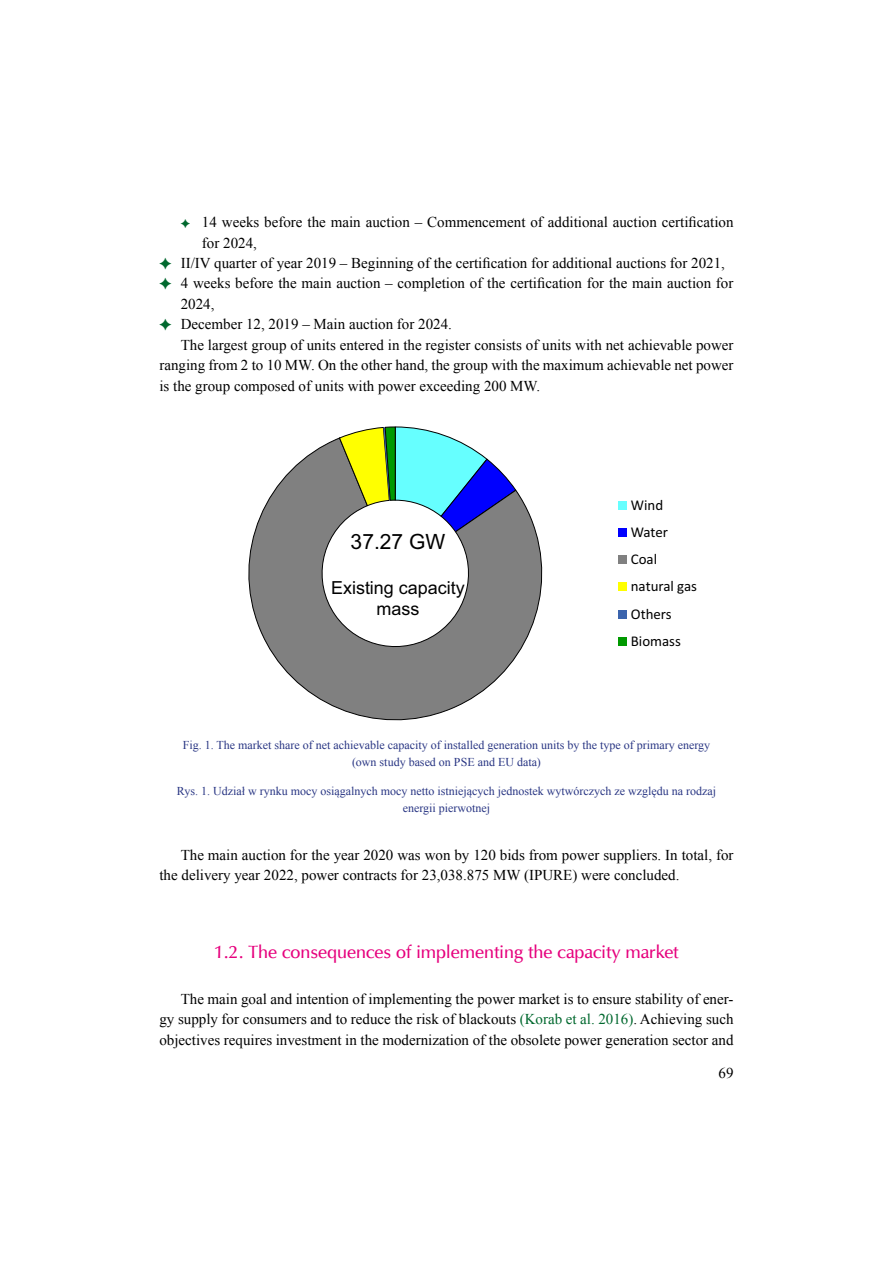
<style>
.page{position:relative;width:893px;height:1263px;background:#fff}
.page>*{position:absolute;margin:0;border:0;box-sizing:border-box;transform-origin:0 0}
.t1{font:21px "Arial";color:#000}
.t2{font:18px "Zapf Humnst Dm EU";color:#e6007d}
.t3{font:18px/20.7px "Arial";color:#000;text-align:center}
.t4{font:15px/20.4px "Times New Roman";color:#000}
.t5{font:14.85px/27.3px "Calibri";color:#000}
.t6{font:12px/16.5px "Times New Roman";color:#283583;text-align:center}
.s1{color:#00682e}
</style>
<div class="page">
<svg style="left:248px;top:438px;width:295px;height:283px"></svg>
<svg style="left:339px;top:427px;width:177px;height:105px"></svg>
<div style="left:619px;top:501px;width:8px;height:8px;background:#6ff"></div>
<div style="left:619px;top:528px;width:8px;height:9px;background:#00f"></div>
<div style="left:619px;top:555px;width:8px;height:9px;background:#808080"></div>
<div style="left:619px;top:583px;width:8px;height:8px;background:#ff0"></div>
<div style="left:619px;top:610px;width:8px;height:8px;background:#3b64ad"></div>
<div style="left:619px;top:637px;width:8px;height:8px;background:#090"></div>
<p class="t4" style="left:202px;top:212px;width:533px">14 weeks before the main auction – Commencement of additional auction certification</p>
<p class="t4" style="left:202px;top:232px;width:56px">for 2024,</p>
<p class="t4" style="left:181px;top:253px;width:546px">II/IV quarter of year 2019 – Beginning of the certification for additional auctions for 2021,</p>
<p class="t4" style="left:181px;top:273px;width:554px">4 weeks before the main auction – completion of the certification for the main auction for</p>
<p class="t4" style="left:181px;top:293px;width:35px">2024,</p>
<p class="t4" style="left:181px;top:314px;width:273px">December 12, 2019 – Main auction for 2024.</p>
<p class="t4" style="left:181px;top:334px;width:554px">The largest group of units entered in the register consists of units with net achievable power</p>
<p class="t4" style="left:159px;top:355px;width:576px">ranging from 2 to 10 MW. On the other hand, the group with the maximum achievable net power</p>
<p class="t4" style="left:159px;top:375px;width:382px">is the group composed of units with power exceeding 200 MW.</p>
<h1 class="t1" style="left:351px;top:533px;width:96px">37.27 GW</h1>
<p class="t3" style="left:331px;top:579px;width:135px">Existing capacity mass</p>
<p class="t5" style="left:631px;top:492px;width:68px">Wind<br>Water<br>Coal natural gas<br>Others<br>Biomass</p>
<p class="t6" style="left:183px;top:737px;width:529px">Fig. 1. The market share of net achievable capacity of installed generation units by the type of primary energy (own study based on PSE and EU data)</p>
<p class="t6" style="left:177px;top:783px;width:541px">Rys. 1. Udział w rynku mocy osiągalnych mocy netto istniejących jednostek wytwórczych ze względu na rodzaj energii pierwotnej</p>
<p class="t4" style="left:159px;top:844px;width:576px;text-indent:21px">The main auction for the year 2020 was won by 120 bids from power suppliers. In total, for the delivery year 2022, power contracts for 23,038.875 MW (IPURE) were concluded.</p>
<p class="t2" style="left:214px;top:940px;width:466px">1.2. The consequences of implementing the capacity market</p>
<p class="t4" style="left:159px;top:988px;width:576px;text-align:justify;text-indent:21px">The main goal and intention of implementing the power market is to ensure stability of ener&shy;gy supply for consumers and to reduce the risk of blackouts <span class="s1">(Korab et al. 2016)</span>. Achieving such objectives requires investment in the modernization of the obsolete power generation sector and</p>
<p class="t4" style="left:718px;top:1062px;width:16px">69</p>
</div>
